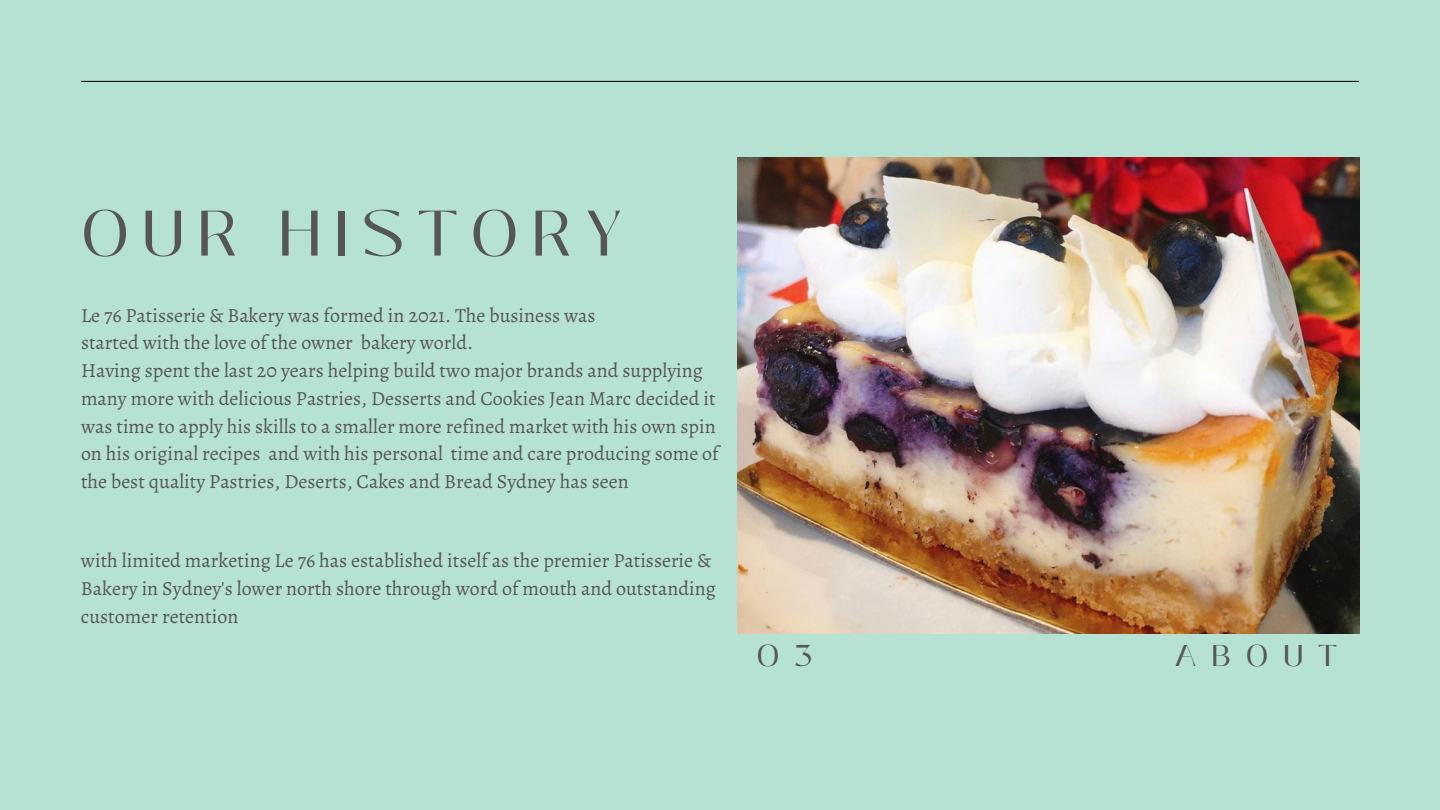
<style>
.page{position:relative;width:1440px;height:810px;background:#b6e2d3}
.page>*{position:absolute;margin:0;border:0;box-sizing:border-box;transform-origin:0 0}
.t1{font:64px "Black Mango";letter-spacing:.2em;color:#575656}
.t2{font:30px "Black Mango";letter-spacing:.5em;color:#575656}
.t3{font:20px/27.8px "Alegreya";color:#575656}
</style>
<div class="page">
<hr style="left:81px;top:81px;width:1278px;height:1px;background:#000">
<img style="left:737px;top:157px;width:622px;height:476px">
<p class="t1" style="left:81px;top:185px;width:543px">OUR HISTORY</p>
<p class="t3" style="left:81px;top:301px;width:516px">Le 76 Patisserie &amp; Bakery was formed in 2021. The business was</p>
<p class="t3" style="left:81px;top:329px;width:394px">started with the love of the owner bakery world.</p>
<p class="t3" style="left:81px;top:357px;width:623px">Having spent the last 20 years helping build two major brands and supplying</p>
<p class="t3" style="left:81px;top:384px;width:639px">many more with delicious Pastries, Desserts and Cookies Jean Marc decided it was time to apply his skills to a smaller more refined market with his own spin on his original recipes and with his personal time and care producing some of the best quality Pastries, Deserts, Cakes and Bread Sydney has seen</p>
<p class="t3" style="left:81px;top:547px;width:636px">with limited marketing Le 76 has established itself as the premier Patisserie &amp;<br>Bakery in Sydney's lower north shore through word of mouth and outstanding customer retention</p>
<p class="t2" style="left:757px;top:633px;width:57px">0 3</p>
<p class="t2" style="left:1175px;top:633px;width:164px">ABOUT</p>
</div>
